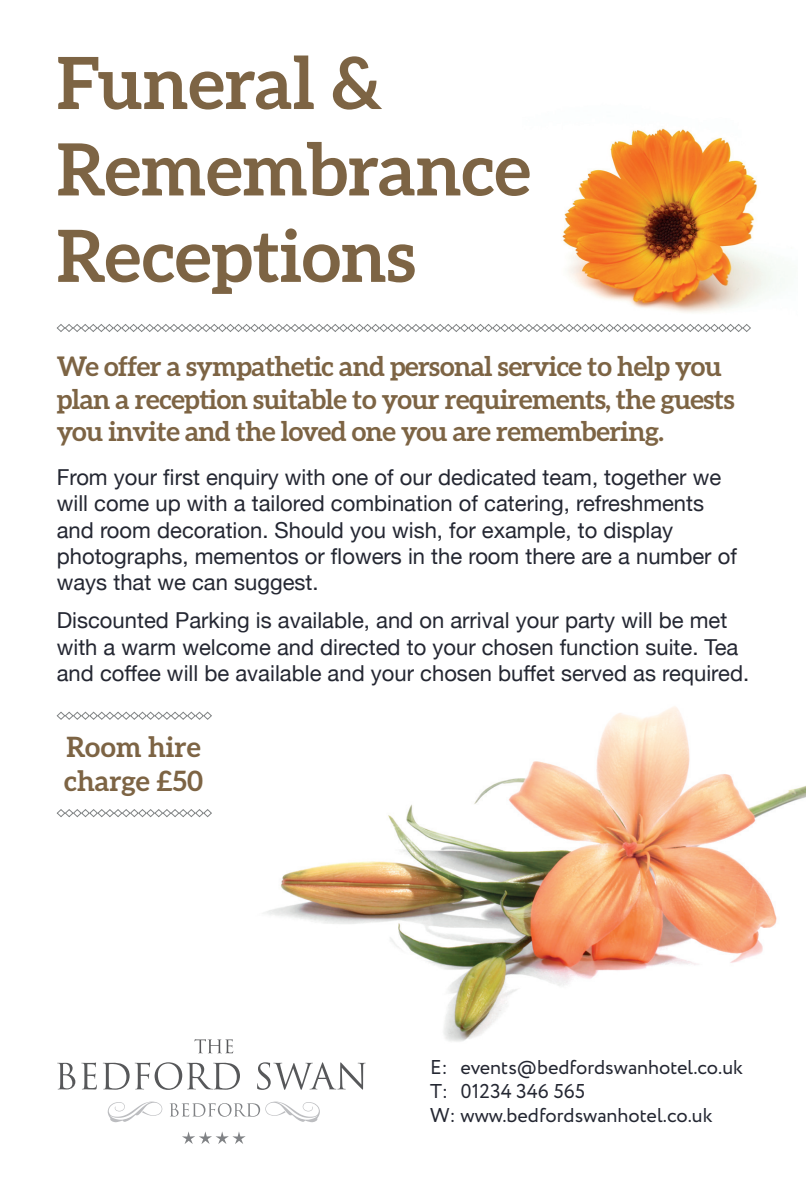
<style>
.page{position:relative;width:806px;height:1191px;background:#fff}
.page>*{position:absolute;margin:0;border:0;box-sizing:border-box;transform-origin:0 0}
.t1{font:700 72px/86.4px "Aleo";color:#7d6444}
.t2{font:700 28px/33.6px "Aleo";color:#7d6444}
.t3{font:700 27px/32.4px "Aleo";letter-spacing:-.02em;color:#7d6444}
.t4{font:22px/26.4px "Helvetica Neue";color:#242732}
.t5{font:20px/24px "Circe";color:#242732}
</style>
<div class="page">
<img style="left:562px;top:128px;width:222px;height:185px">
<img style="left:265px;top:706px;width:540px;height:336px">
<svg style="left:57px;top:1062px;width:18px;height:27px"></svg>
<svg style="left:81px;top:1062px;width:16px;height:27px"></svg>
<svg style="left:103px;top:1062px;width:26px;height:27px"></svg>
<svg style="left:135px;top:1062px;width:105px;height:27px"></svg>
<svg style="left:257px;top:1062px;width:108px;height:27px"></svg>
<svg style="left:194px;top:1039px;width:39px;height:14px"></svg>
<svg style="left:169px;top:1101px;width:151px;height:21px"></svg>
<svg style="left:108px;top:1101px;width:54px;height:21px"></svg>
<svg style="left:182px;top:1131px;width:63px;height:13px"></svg>
<svg style="left:56px;top:324px;width:695px;height:8px"></svg>
<svg style="left:56px;top:711px;width:156px;height:9px"></svg>
<svg style="left:56px;top:809px;width:156px;height:8px"></svg>
<h1 class="t1" style="left:57px;top:39px;width:475px">Funeral &amp;<br>Remembrance<br>Receptions</h1>
<p class="t3" style="left:57px;top:350px;width:678px">We offer a sympathetic and personal service to help you plan a reception suitable to your requirements, the guests you invite and the loved one you are remembering.</p>
<p class="t4" style="left:57px;top:465px;width:681px">From your first enquiry with one of our dedicated team, together we will come up with a tailored combination of catering, refreshments and room decoration. Should you wish, for example, to display photographs, mementos or flowers in the room there are a number of ways that we can suggest.</p>
<p class="t4" style="left:57px;top:608px;width:693px">Discounted Parking is available, and on arrival your party will be met with a warm welcome and directed to your chosen function suite. Tea and coffee will be available and your chosen buffet served as required.</p>
<p class="t2" style="left:64px;top:730px;width:140px">Room hire charge £50</p>
<p class="t5" style="left:430px;top:1056px;width:314px">E: events@bedfordswanhotel.co.uk<br>T: 01234 346 565<br>W: www.bedfordswanhotel.co.uk</p>
</div>
